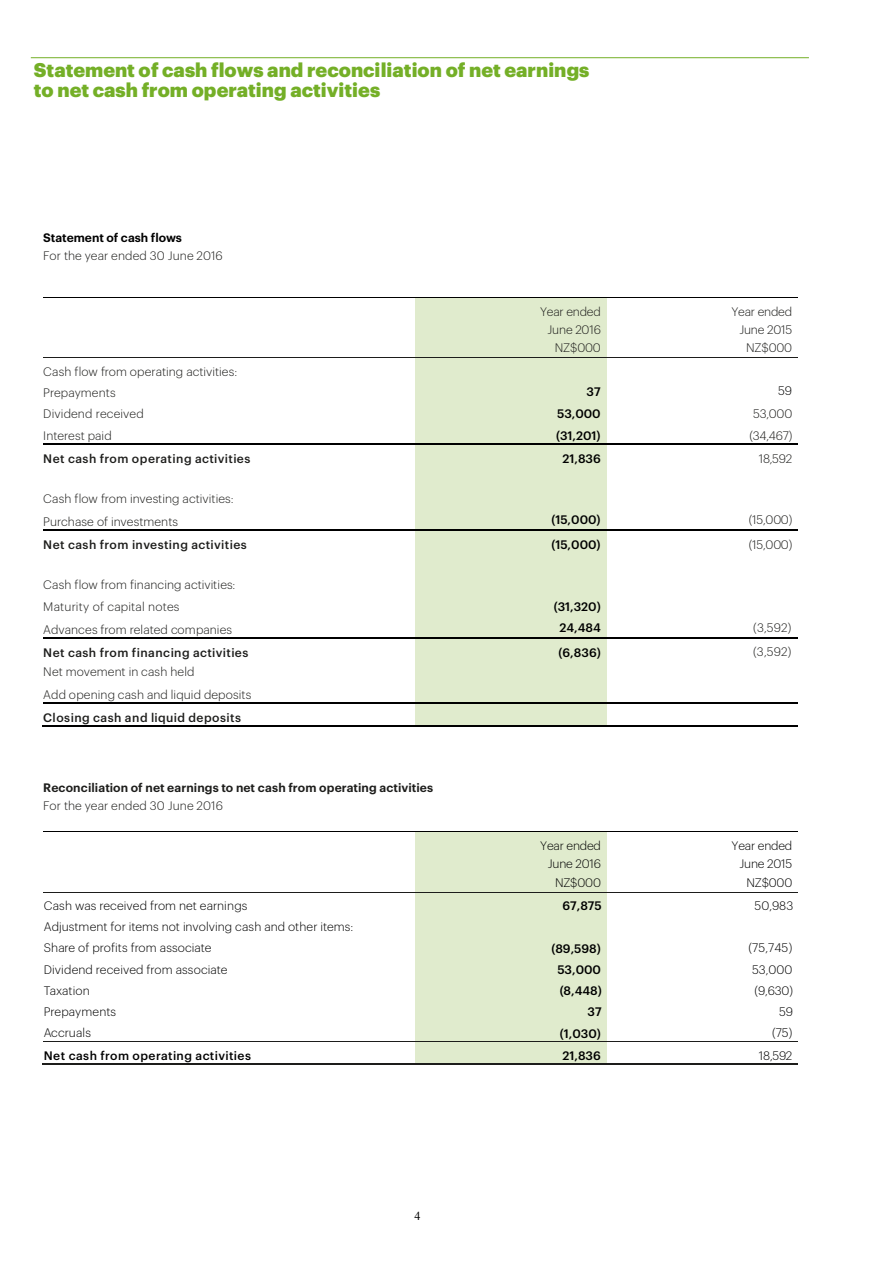
<style>
.page{position:relative;width:893px;height:1263px;background:#fff}
.page>*{position:absolute;margin:0;border:0;box-sizing:border-box;transform-origin:0 0}
.t1{font:900 19.5px/19.6px "Graphik";color:#74af27}
.t2{font:300 12px/20.9px "Graphik";letter-spacing:.005em;color:#1d1d1b}
.t3{font:300 12px/18.3px "Graphik";color:#000;text-align:right}
.t4{font:500 12px "Graphik";letter-spacing:.035em;color:#1d1d1b}
.t5{font:500 12px "Graphik";letter-spacing:.005em;color:#000}
.t6{font:600 12px "Graphik";letter-spacing:.01em;color:#1d1d1b}
.t7{font:300 12px/18.3px "Graphik";letter-spacing:-.015em;color:#1d1d1b;text-align:right}
.t8{font:500 12px "Graphik";letter-spacing:.035em;color:#000}
.t9{font:600 12px "Graphik";letter-spacing:-.005em;color:#000}
.t10{font:12px "Times New Roman";color:#000}
</style>
<div class="page">
<hr style="left:31px;top:57px;width:778px;height:1px;background:#74af27">
<div style="left:415px;top:298px;width:191px;height:60px;background:#e0ebcd"></div>
<hr style="left:43px;top:297px;width:372px;height:1px;background:#000">
<hr style="left:416px;top:297px;width:190px;height:1px;background:#000">
<hr style="left:607px;top:297px;width:191px;height:1px;background:#000">
<div style="left:415px;top:358px;width:191px;height:22px;background:#e0ebcd"></div>
<hr style="left:43px;top:358px;width:372px;height:1px;background:#1d1d1b">
<hr style="left:416px;top:358px;width:190px;height:1px;background:#1d1d1b">
<hr style="left:607px;top:358px;width:191px;height:1px;background:#1d1d1b">
<div style="left:415px;top:380px;width:191px;height:21px;background:#e0ebcd"></div>
<div style="left:415px;top:401px;width:191px;height:21px;background:#e0ebcd"></div>
<div style="left:415px;top:422px;width:191px;height:21px;background:#e0ebcd"></div>
<div style="left:415px;top:445px;width:191px;height:21px;background:#e0ebcd"></div>
<hr style="left:43px;top:443px;width:372px;height:2px;background:#000">
<hr style="left:417px;top:443px;width:189px;height:2px;background:#000">
<hr style="left:608px;top:443px;width:190px;height:2px;background:#000">
<div style="left:415px;top:466px;width:191px;height:21px;background:#e0ebcd"></div>
<div style="left:415px;top:487px;width:191px;height:21px;background:#e0ebcd"></div>
<div style="left:415px;top:508px;width:191px;height:22px;background:#e0ebcd"></div>
<div style="left:415px;top:531px;width:191px;height:21px;background:#e0ebcd"></div>
<hr style="left:43px;top:530px;width:372px;height:1px;background:#000">
<hr style="left:417px;top:530px;width:189px;height:1px;background:#000">
<hr style="left:608px;top:530px;width:190px;height:1px;background:#000">
<div style="left:415px;top:552px;width:191px;height:22px;background:#e0ebcd"></div>
<div style="left:415px;top:574px;width:191px;height:21px;background:#e0ebcd"></div>
<div style="left:415px;top:595px;width:191px;height:21px;background:#e0ebcd"></div>
<div style="left:415px;top:616px;width:191px;height:21px;background:#e0ebcd"></div>
<div style="left:415px;top:639px;width:191px;height:21px;background:#e0ebcd"></div>
<hr style="left:43px;top:637px;width:372px;height:2px;background:#000">
<hr style="left:417px;top:637px;width:189px;height:2px;background:#000">
<hr style="left:608px;top:637px;width:190px;height:2px;background:#000">
<div style="left:415px;top:660px;width:191px;height:21px;background:#e0ebcd"></div>
<div style="left:415px;top:681px;width:191px;height:21px;background:#e0ebcd"></div>
<div style="left:415px;top:704px;width:191px;height:21px;background:#e0ebcd"></div>
<hr style="left:43px;top:702px;width:372px;height:2px;background:#000">
<hr style="left:417px;top:702px;width:189px;height:2px;background:#000">
<hr style="left:608px;top:702px;width:190px;height:2px;background:#000">
<hr style="left:42px;top:725px;width:373px;height:2px;background:#000">
<hr style="left:415px;top:725px;width:191px;height:2px;background:#000">
<hr style="left:607px;top:725px;width:191px;height:2px;background:#000">
<div style="left:415px;top:832px;width:192px;height:60px;background:#e0ebcd"></div>
<hr style="left:43px;top:831px;width:372px;height:1px;background:#000">
<hr style="left:416px;top:831px;width:191px;height:1px;background:#000">
<hr style="left:607px;top:831px;width:191px;height:1px;background:#000">
<div style="left:415px;top:893px;width:192px;height:21px;background:#e0ebcd"></div>
<hr style="left:43px;top:892px;width:372px;height:1px;background:#1d1d1b">
<hr style="left:416px;top:892px;width:191px;height:1px;background:#1d1d1b">
<hr style="left:607px;top:892px;width:191px;height:1px;background:#1d1d1b">
<div style="left:415px;top:914px;width:192px;height:21px;background:#e0ebcd"></div>
<div style="left:415px;top:935px;width:192px;height:21px;background:#e0ebcd"></div>
<div style="left:415px;top:956px;width:192px;height:21px;background:#e0ebcd"></div>
<div style="left:415px;top:977px;width:192px;height:22px;background:#e0ebcd"></div>
<div style="left:415px;top:999px;width:192px;height:21px;background:#e0ebcd"></div>
<div style="left:415px;top:1020px;width:192px;height:21px;background:#e0ebcd"></div>
<div style="left:415px;top:1042px;width:192px;height:21px;background:#e0ebcd"></div>
<hr style="left:43px;top:1041px;width:372px;height:1px;background:#1d1d1b">
<hr style="left:416px;top:1041px;width:191px;height:1px;background:#1d1d1b">
<hr style="left:607px;top:1041px;width:191px;height:1px;background:#1d1d1b">
<hr style="left:42px;top:1063px;width:373px;height:2px;background:#1d1d1b">
<hr style="left:415px;top:1063px;width:192px;height:2px;background:#1d1d1b">
<hr style="left:607px;top:1063px;width:191px;height:2px;background:#1d1d1b">
<h1 class="t1" style="left:34px;top:59px;width:557px">Statement of cash flows and reconciliation of net earnings to net cash from operating activities</h1>
<p class="t9" style="left:43px;top:228px;width:140px">Statement of cash flows</p>
<p class="t2" style="left:43px;top:245px;width:181px">For the year ended 30 June 2016</p>
<p class="t2" style="left:43px;top:360px;width:196px">Cash flow from operating activities:<br>Prepayments</p>
<p class="t7" style="left:540px;top:301px;width:62px">Year ended<br>June 2016<br>NZ$000</p>
<p class="t7" style="left:731px;top:301px;width:62px">Year ended<br>June 2015<br>NZ$000</p>
<p class="t5" style="left:586px;top:382px;width:16px">37</p>
<p class="t3" style="left:778px;top:381px;width:16px">59</p>
<p class="t2" style="left:43px;top:403px;width:102px">Dividend received</p>
<p class="t5" style="left:557px;top:405px;width:45px">53,000</p>
<p class="t2" style="left:753px;top:403px;width:41px">53,000</p>
<p class="t2" style="left:43px;top:424px;width:70px">Interest paid</p>
<p class="t5" style="left:556px;top:426px;width:46px">(31,201)</p>
<p class="t2" style="left:749px;top:424px;width:44px">(34,467)</p>
<p class="t4" style="left:43px;top:449px;width:209px">Net cash from operating activities</p>
<p class="t5" style="left:562px;top:449px;width:40px">21,836</p>
<p class="t2" style="left:759px;top:447px;width:35px">18,592</p>
<p class="t2" style="left:43px;top:486px;width:192px;line-height:22.8px">Cash flow from investing activities:<br>Purchase of investments</p>
<p class="t5" style="left:551px;top:511px;width:51px">(15,000)</p>
<p class="t2" style="left:749px;top:509px;width:45px">(15,000)</p>
<p class="t4" style="left:43px;top:535px;width:205px">Net cash from investing activities</p>
<p class="t5" style="left:551px;top:535px;width:51px">(15,000)</p>
<p class="t2" style="left:749px;top:533px;width:45px">(15,000)</p>
<p class="t2" style="left:43px;top:573px;width:194px;line-height:21.3px">Cash flow from financing activities:<br>Maturity of capital notes</p>
<p class="t5" style="left:554px;top:597px;width:49px">(31,320)</p>
<p class="t2" style="left:43px;top:618px;width:190px">Advances from related companies</p>
<p class="t5" style="left:559px;top:618px;width:43px">24,484</p>
<p class="t2" style="left:753px;top:616px;width:40px">(3,592)</p>
<p class="t4" style="left:43px;top:643px;width:207px">Net cash from financing activities</p>
<p class="t5" style="left:559px;top:643px;width:44px">(6,836)</p>
<p class="t2" style="left:753px;top:641px;width:40px">(3,592)</p>
<p class="t2" style="left:43px;top:659px;width:210px;line-height:23.1px">Net movement in cash held<br>Add opening cash and liquid deposits</p>
<p class="t4" style="left:43px;top:708px;width:199px">Closing cash and liquid deposits</p>
<p class="t6" style="left:43px;top:778px;width:391px">Reconciliation of net earnings to net cash from operating activities</p>
<p class="t2" style="left:43px;top:794px;width:181px">For the year ended 30 June 2016</p>
<p class="t3" style="left:540px;top:836px;width:62px">Year ended<br>June 2016<br>NZ$000</p>
<p class="t3" style="left:732px;top:836px;width:62px">Year ended<br>June 2015<br>NZ$000</p>
<p class="t3" style="left:44px;top:896px;width:205px">Cash was received from net earnings</p>
<p class="t5" style="left:563px;top:897px;width:41px">67,875</p>
<p class="t3" style="left:755px;top:896px;width:40px">50,983</p>
<p class="t3" style="left:44px;top:915px;width:311px;line-height:21px;text-align:left">Adjustment for items not involving cash and other items:<br>Share of profits from associate</p>
<p class="t5" style="left:551px;top:939px;width:51px">(89,598)</p>
<p class="t3" style="left:748px;top:938px;width:45px">(75,745)</p>
<p class="t3" style="left:44px;top:959px;width:185px">Dividend received from associate</p>
<p class="t5" style="left:557px;top:960px;width:45px">53,000</p>
<p class="t3" style="left:752px;top:959px;width:42px">53,000</p>
<p class="t3" style="left:44px;top:980px;width:48px">Taxation</p>
<p class="t5" style="left:560px;top:981px;width:44px">(8,448)</p>
<p class="t3" style="left:754px;top:980px;width:40px">(9,630)</p>
<p class="t3" style="left:44px;top:1002px;width:74px">Prepayments</p>
<p class="t5" style="left:588px;top:1003px;width:16px">37</p>
<p class="t3" style="left:779px;top:1002px;width:16px">59</p>
<p class="t3" style="left:44px;top:1023px;width:49px">Accruals</p>
<p class="t5" style="left:560px;top:1024px;width:43px">(1,030)</p>
<p class="t3" style="left:772px;top:1023px;width:22px">(75)</p>
<p class="t8" style="left:44px;top:1046px;width:209px">Net cash from operating activities</p>
<p class="t5" style="left:563px;top:1046px;width:40px">21,836</p>
<p class="t3" style="left:759px;top:1045px;width:35px">18,592</p>
<p class="t10" style="left:415px;top:1207px;width:8px">4</p>
</div>
